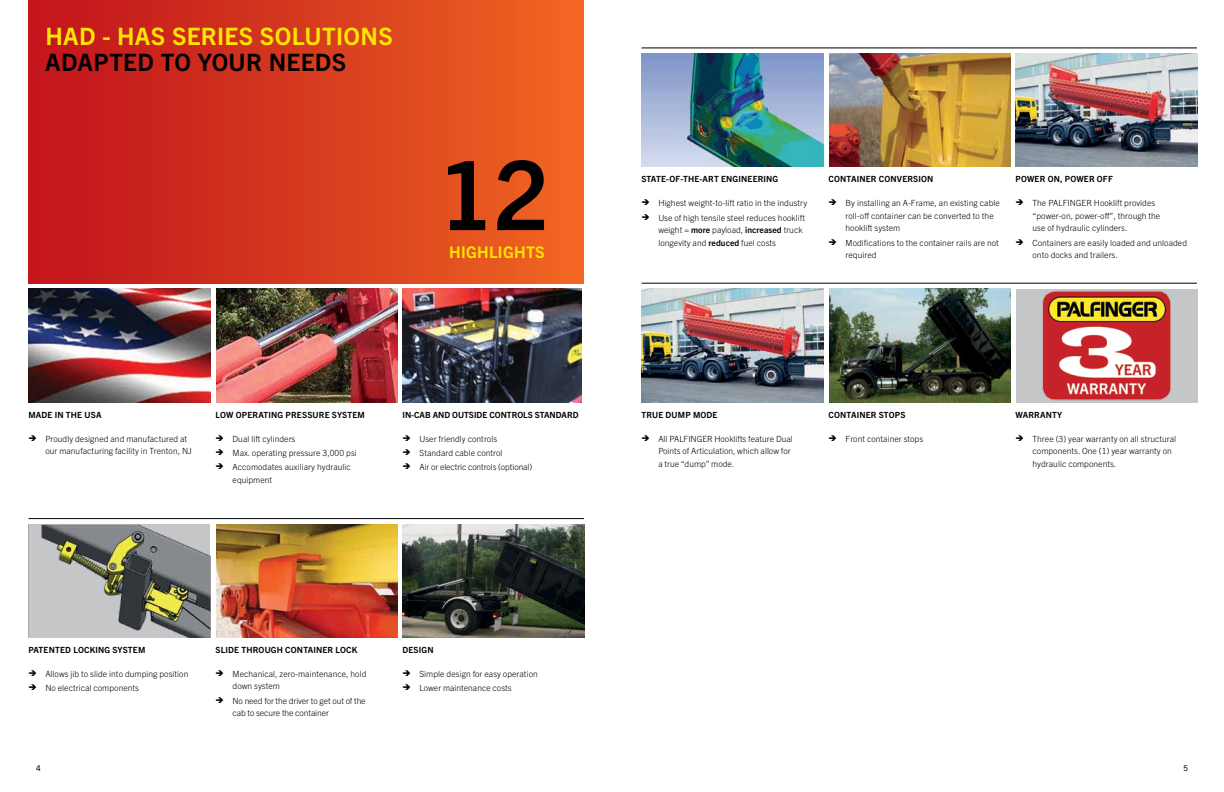
<style>
.page{position:relative;width:1224px;height:792px;background:#fff}
.page>*{position:absolute;margin:0;border:0;box-sizing:border-box;transform-origin:0 0}
.t1{font:700 96px "Trade Gothic Next LT Pro";color:#000}
.t2{font:700 24px "Trade Gothic Next LT Pro";letter-spacing:.015em;color:#ffe600}
.t3{font:700 24px "Trade Gothic Next LT Pro";letter-spacing:.01em;color:#000}
.t4{font:700 16px "Trade Gothic Next LT Pro";letter-spacing:.02em;color:#ffe600}
.t5{font:300 8.5px/12.5px "Trade Gothic Next LT Pro";letter-spacing:.005em;color:#000}
.t6{font:700 8.5px "Trade Gothic Next LT Pro";letter-spacing:.02em;color:#000}
.t7{font:700 8.5px "Trade Gothic Next LT Pro";color:#000}
.t8{font:8px "Trade Gothic Next LT Pro";color:#000}
.s1{font-weight:700}
</style>
<div class="page">
<div style="left:28px;top:0;width:556px;height:283px;background:linear-gradient(to right,#c0121c,#ef6622)"></div>
<img style="left:216px;top:289px;width:181px;height:113px">
<img style="left:403px;top:289px;width:179px;height:113px">
<img style="left:29px;top:289px;width:181px;height:113px">
<hr style="left:29px;top:518px;width:555px;height:1px;background:#000">
<img style="left:216px;top:524px;width:181px;height:114px">
<img style="left:403px;top:524px;width:181px;height:114px">
<img style="left:29px;top:524px;width:181px;height:114px">
<hr style="left:642px;top:48px;width:555px;height:1px;background:#000">
<img style="left:829px;top:54px;width:181px;height:113px">
<img style="left:1016px;top:54px;width:181px;height:113px">
<img style="left:642px;top:54px;width:181px;height:113px">
<hr style="left:642px;top:283px;width:555px;height:1px;background:#000">
<img style="left:829px;top:289px;width:181px;height:113px">
<div style="left:1016px;top:289px;width:181px;height:113px;background:#c4c6c8"></div>
<img style="left:1042px;top:290px;width:129px;height:111px">
<img style="left:642px;top:289px;width:181px;height:113px">
<h2 class="t2" style="left:45px;top:20px;width:349px">HAD - HAS SERIES SOLUTIONS</h2>
<h2 class="t3" style="left:45px;top:46px;width:302px">ADAPTED TO YOUR NEEDS</h2>
<h1 class="t1" style="left:439px;top:128px;width:112px">12</h1>
<h3 class="t4" style="left:449px;top:241px;width:97px">HIGHLIGHTS</h3>
<p class="t6" style="left:28px;top:409px;width:75px">MADE IN THE USA</p>
<p class="t5" style="left:45px;top:432px;width:148px;text-indent:-17px">➔ Proudly designed and manufactured at our manufacturing facility in Trenton, NJ</p>
<p class="t6" style="left:216px;top:409px;width:151px">LOW OPERATING PRESSURE SYSTEM</p>
<p class="t5" style="left:216px;top:432px;width:81px">➔ Dual lift cylinders</p>
<p class="t5" style="left:216px;top:446px;width:143px">➔ Max. operating pressure 3,000 psi</p>
<p class="t5" style="left:233px;top:461px;width:120px;text-indent:-17px">➔ Accomodates auxiliary hydraulic equipment</p>
<p class="t7" style="left:403px;top:409px;width:178px">IN-CAB AND OUTSIDE CONTROLS STANDARD</p>
<p class="t5" style="left:403px;top:432px;width:96px">➔ User friendly controls</p>
<p class="t5" style="left:403px;top:446px;width:102px">➔ Standard cable control</p>
<p class="t5" style="left:403px;top:461px;width:131px">➔ Air or electric controls (optional)</p>
<p class="t6" style="left:641px;top:173px;width:138px">STATE-OF-THE-ART ENGINEERING</p>
<p class="t5" style="left:641px;top:196px;width:167px">➔ Highest weight-to-lift ratio in the industry</p>
<p class="t5" style="left:658px;top:211px;width:148px;text-indent:-17px">➔ Use of high tensile steel reduces hooklift weight = <span class="s1">more</span> payload, <span class="s1">increased</span> truck longevity and <span class="s1">reduced</span> fuel costs</p>
<p class="t6" style="left:829px;top:173px;width:106px">CONTAINER CONVERSION</p>
<p class="t5" style="left:846px;top:196px;width:156px;text-indent:-17px">➔ By installing an A-Frame, an existing cable roll-off container can be converted to the hooklift system</p>
<p class="t5" style="left:846px;top:236px;width:155px;text-indent:-17px">➔ Modifications to the container rails are not required</p>
<p class="t6" style="left:1016px;top:173px;width:99px">POWER ON, POWER OFF</p>
<p class="t5" style="left:1033px;top:196px;width:129px;text-indent:-17px">➔ The PALFINGER Hooklift provides “power-on, power-off”, through the use of hydraulic cylinders.</p>
<p class="t5" style="left:1033px;top:236px;width:156px;text-indent:-17px">➔ Containers are easily loaded and unloaded onto docks and trailers.</p>
<p class="t6" style="left:641px;top:409px;width:78px">TRUE DUMP MODE</p>
<p class="t5" style="left:658px;top:432px;width:136px;text-indent:-17px">➔ All PALFINGER Hooklifts feature Dual<br>Points of Articulation, which allow for a true “dump” mode.</p>
<p class="t6" style="left:829px;top:409px;width:78px">CONTAINER STOPS</p>
<p class="t5" style="left:829px;top:432px;width:96px">➔ Front container stops</p>
<p class="t6" style="left:1016px;top:409px;width:48px">WARRANTY</p>
<p class="t5" style="left:1033px;top:432px;width:145px;text-indent:-17px">➔ Three (3) year warranty on all structural components. One (1) year warranty on hydraulic components.</p>
<p class="t6" style="left:28px;top:644px;width:119px">PATENTED LOCKING SYSTEM</p>
<p class="t5" style="left:28px;top:667px;width:162px">➔ Allows jib to slide into dumping position</p>
<p class="t5" style="left:28px;top:681px;width:112px">➔ No electrical components</p>
<p class="t6" style="left:216px;top:644px;width:143px">SLIDE THROUGH CONTAINER LOCK</p>
<p class="t5" style="left:233px;top:667px;width:135px;text-indent:-17px">➔ Mechanical, zero-maintenance, hold down system</p>
<p class="t5" style="left:233px;top:694px;width:135px;text-indent:-17px">➔ No need for the driver to get out of the cab to secure the container</p>
<p class="t6" style="left:403px;top:644px;width:33px">DESIGN</p>
<p class="t5" style="left:403px;top:667px;width:137px">➔ Simple design for easy operation</p>
<p class="t5" style="left:403px;top:681px;width:111px">➔ Lower maintenance costs</p>
<p class="t8" style="left:36px;top:763px;width:6px">4</p>
<p class="t8" style="left:1183px;top:763px;width:6px">5</p>
</div>
